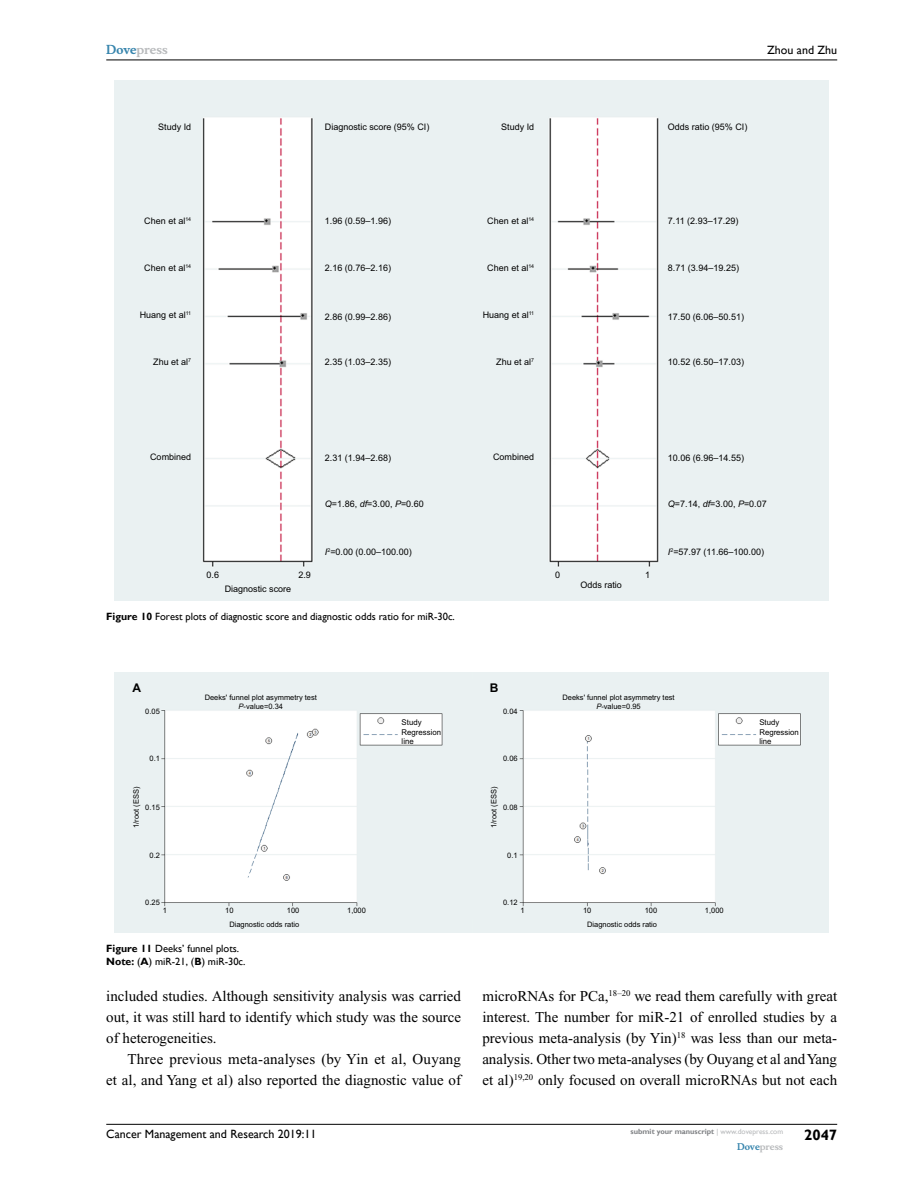
<style>
.page{position:relative;width:918px;height:1188px;background:#fff}
.page>*{position:absolute;margin:0;border:0;box-sizing:border-box;transform-origin:0 0}
.t1{font:15px/21px "Times New Roman";color:#000;text-align:justify}
.t2{font:700 15px "Gill Sans";color:#000}
.t3{font:12px "Gill Sans";color:#000}
.t4{font:700 12px "Musee";color:#b8babc}
.t5{font:700 12px "Arial";color:#000}
.t6{font:10.5px/13.5px "Gill Sans";color:#000}
.t7{font:9px "Arial";color:#000}
.t8{font:700 9px "Musee";color:#b8babc}
.t9{font:7.95px/9.6px "Arial";color:#000}
.t10{font:7.5px/9px "Arial";color:#000;text-align:center}
.t11{font:700 7.5px "Gill Sans";color:#808285}
.s1{color:#3785ad}
.s2{font-style:italic}
.s3{font-weight:700}
.s4{font-weight:400;color:#b8babc}
</style>
<div class="page">
<hr style="left:106px;top:1124px;width:731px;height:1px;background:#000">
<hr style="left:106px;top:60px;width:731px;height:1px;background:#000">
<img style="left:115px;top:81px;width:714px;height:520px">
<img style="left:115px;top:673px;width:714px;height:260px">
<p class="t4" style="left:106px;top:43px;width:63px"><span class="s1">Dove</span>press</p>
<p class="t3" style="left:767px;top:43px;width:72px">Zhou and Zhu</p>
<p class="t7" style="left:158px;top:121px;width:35px">Study Id</p>
<p class="t7" style="left:325px;top:121px;width:106px">Diagnostic score (95% CI)</p>
<p class="t7" style="left:501px;top:121px;width:35px">Study Id</p>
<p class="t7" style="left:668px;top:121px;width:81px">Odds ratio (95% CI)</p>
<p class="t7" style="left:144px;top:215px;width:48px">Chen et al<sup>14</sup></p>
<p class="t7" style="left:144px;top:262px;width:48px">Chen et al<sup>14</sup></p>
<p class="t7" style="left:325px;top:215px;width:68px">1.96 (0.59–1.96)</p>
<p class="t7" style="left:325px;top:262px;width:68px">2.16 (0.76–2.16)</p>
<p class="t7" style="left:487px;top:215px;width:48px">Chen et al<sup>14</sup></p>
<p class="t7" style="left:487px;top:262px;width:48px">Chen et al<sup>14</sup></p>
<p class="t7" style="left:668px;top:215px;width:72px">7.11 (2.93–17.29)</p>
<p class="t7" style="left:668px;top:262px;width:73px">8.71 (3.94–19.25)</p>
<p class="t7" style="left:140px;top:309px;width:53px">Huang et al<sup>11</sup></p>
<p class="t7" style="left:153px;top:356px;width:39px">Zhu et al<sup>7</sup></p>
<p class="t7" style="left:325px;top:310px;width:68px">2.86 (0.99–2.86)</p>
<p class="t7" style="left:325px;top:356px;width:68px">2.35 (1.03–2.35)</p>
<p class="t7" style="left:483px;top:309px;width:53px">Huang et al<sup>11</sup></p>
<p class="t7" style="left:496px;top:356px;width:39px">Zhu et al<sup>7</sup></p>
<p class="t7" style="left:668px;top:310px;width:78px">17.50 (6.06–50.51)</p>
<p class="t7" style="left:668px;top:356px;width:78px">10.52 (6.50–17.03)</p>
<p class="t7" style="left:150px;top:451px;width:43px">Combined</p>
<p class="t7" style="left:325px;top:452px;width:68px">2.31 (1.94–2.68)</p>
<p class="t7" style="left:325px;top:498px;width:100px"><span class="s2">Q</span>=1.86, <span class="s2">df</span>=3.00, <span class="s2">P</span>=0.60</p>
<p class="t7" style="left:493px;top:451px;width:43px">Combined</p>
<p class="t7" style="left:668px;top:452px;width:78px">10.06 (6.96–14.55)</p>
<p class="t7" style="left:668px;top:498px;width:100px"><span class="s2">Q</span>=7.14, <span class="s2">df</span>=3.00, <span class="s2">P</span>=0.07</p>
<p class="t7" style="left:325px;top:546px;width:88px"><span class="s2">I</span><sup>2</sup>=0.00 (0.00–100.00)</p>
<p class="t7" style="left:668px;top:546px;width:98px"><span class="s2">I</span><sup>2</sup>=57.97 (11.66–100.00)</p>
<p class="t7" style="left:207px;top:568px;width:14px">0.6</p>
<p class="t7" style="left:298px;top:568px;width:14px">2.9</p>
<p class="t7" style="left:225px;top:583px;width:68px">Diagnostic score</p>
<p class="t7" style="left:555px;top:568px;width:7px">0</p>
<p class="t7" style="left:645px;top:568px;width:7px">1</p>
<p class="t7" style="left:580px;top:578px;width:43px">Odds ratio</p>
<p class="t6" style="left:106px;top:610px;width:350px"><span class="s3">Figure 10</span> Forest plots of diagnostic score and diagnostic odds ratio for miR-30c.</p>
<p class="t5" style="left:132px;top:680px;width:10px">A</p>
<p class="t5" style="left:490px;top:680px;width:10px">B</p>
<p class="t10" style="left:145px;top:707px;width:16px">0.05</p>
<p class="t10" style="left:205px;top:693px;width:114px">Deeks' funnel plot asymmetry test<br><span class="s2">P</span>-value=0.34</p>
<p class="t10" style="left:503px;top:707px;width:16px">0.04</p>
<p class="t10" style="left:562px;top:693px;width:114px">Deeks' funnel plot asymmetry test<br><span class="s2">P</span>-value=0.95</p>
<p class="t9" style="left:402px;top:717px;width:41px">Study<br>Regression line</p>
<p class="t9" style="left:759px;top:717px;width:41px">Study<br>Regression line</p>
<p class="t10" style="left:150px;top:754px;width:12px">0.1</p>
<p class="t10" style="left:503px;top:754px;width:16px">0.06</p>
<p class="t10" style="left:132px;top:828px;width:43px;rotate:-90deg">1/root (ESS)</p>
<p class="t10" style="left:145px;top:803px;width:16px">0.15</p>
<p class="t10" style="left:489px;top:828px;width:43px;rotate:-90deg">1/root (ESS)</p>
<p class="t10" style="left:503px;top:803px;width:16px">0.08</p>
<p class="t10" style="left:150px;top:851px;width:12px">0.2</p>
<p class="t10" style="left:507px;top:851px;width:12px">0.1</p>
<p class="t10" style="left:145px;top:898px;width:16px">0.25</p>
<p class="t10" style="left:503px;top:898px;width:16px">0.12</p>
<p class="t10" style="left:163px;top:906px;width:6px">1</p>
<p class="t10" style="left:225px;top:906px;width:10px">10</p>
<p class="t10" style="left:287px;top:906px;width:14px">100</p>
<p class="t10" style="left:347px;top:906px;width:20px">1,000</p>
<p class="t10" style="left:521px;top:906px;width:6px">1</p>
<p class="t10" style="left:583px;top:906px;width:10px">10</p>
<p class="t10" style="left:645px;top:906px;width:14px">100</p>
<p class="t10" style="left:705px;top:906px;width:20px">1,000</p>
<p class="t10" style="left:229px;top:919px;width:72px">Diagnostic odds ratio</p>
<p class="t10" style="left:587px;top:919px;width:72px">Diagnostic odds ratio</p>
<p class="t6" style="left:106px;top:942px;width:141px"><span class="s3">Figure 11</span> Deeks’ funnel plots.<br><span class="s3">Note:</span> (<span class="s3">A</span>) miR-21, (<span class="s3">B</span>) miR-30c.</p>
<p class="t1" style="left:106px;top:985px;width:356px">included studies. Although sensitivity analysis was carried out, it was still hard to identify which study was the source of heterogeneities.</p>
<p class="t1" style="left:106px;top:1048px;width:356px;text-align:right">Three previous meta-analyses (by Yin et al, Ouyang<br>et al, and Yang et al) also reported the diagnostic value of</p>
<p class="t1" style="left:482px;top:985px;width:356px">microRNAs for PCa,<sup>18–20</sup> we read them carefully with great interest. The number for miR-21 of enrolled studies by a previous meta-analysis (by Yin)<sup>18</sup> was less than our meta&shy;analysis. Other two meta-analyses (by Ouyang et al and Yang et al)<sup>19,20</sup> only focused on overall microRNAs but not each</p>
<p class="t3" style="left:106px;top:1127px;width:212px">Cancer Management and Research 2019:11</p>
<p class="t11" style="left:631px;top:1127px;width:154px">submit your manuscript <span class="s4">| www.dovepress.com</span></p>
<p class="t8" style="left:737px;top:1141px;width:48px"><span class="s1">Dove</span>press</p>
<p class="t2" style="left:804px;top:1126px;width:35px">2047</p>
</div>
